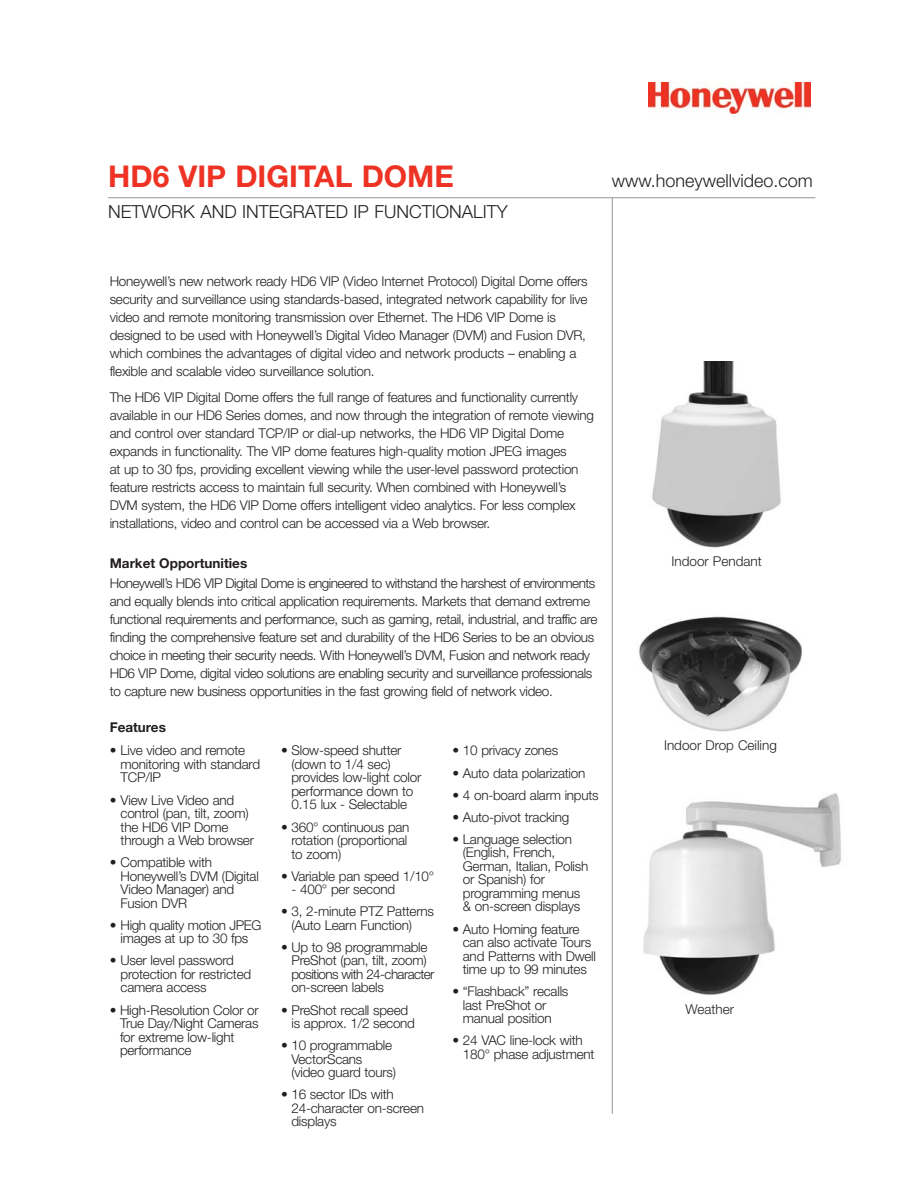
<style>
.page{position:relative;width:918px;height:1188px;background:#fff}
.page>*{position:absolute;margin:0;border:0;box-sizing:border-box;transform-origin:0 0}
.t1{font:700 30px "Helvetica Neue";color:#ee3224}
.t2{font:300 18px "Helvetica Neue";color:#231f20}
.t3{font:300 13.5px/13.5px "Helvetica Neue";letter-spacing:-.015em;color:#231f20}
.t4{font:700 13.5px "Helvetica Neue";color:#231f20}
</style>
<div class="page">
<hr style="left:108px;top:197px;width:707px;height:1px;background:#939598">
<hr style="left:612px;top:198px;width:1px;height:916px;background:#939598">
<img style="left:639px;top:616px;width:163px;height:116px">
<img style="left:652px;top:362px;width:129px;height:186px">
<img style="left:643px;top:793px;width:198px;height:202px">
<img style="left:648px;top:82px;width:163px;height:31px">
<h1 class="t1" style="left:108px;top:165px;width:347px">HD6 VIP DIGITAL DOME</h1>
<h2 class="t2" style="left:108px;top:205px;width:401px">NETWORK AND INTEGRATED IP FUNCTIONALITY</h2>
<h2 class="t2" style="left:612px;top:174px;width:203px">www.honeywellvideo.com</h2>
<p class="t3" style="left:110px;top:273px;width:480px;line-height:18px">Honeywell’s new network ready HD6 VIP (Video Internet Protocol) Digital Dome offers security and surveillance using standards-based, integrated network capability for live video and remote monitoring transmission over Ethernet. The HD6 VIP Dome is designed to be used with Honeywell’s Digital Video Manager (DVM) and Fusion DVR, which combines the advantages of digital video and network products – enabling a flexible and scalable video surveillance solution.</p>
<p class="t3" style="left:110px;top:390px;width:486px;line-height:18px">The HD6 VIP Digital Dome offers the full range of features and functionality currently available in our HD6 Series domes, and now through the integration of remote viewing and control over standard TCP/IP or dial-up networks, the HD6 VIP Digital Dome expands in functionality. The VIP dome features high-quality motion JPEG images<br>at up to 30 fps, providing excellent viewing while the user-level password protection feature restricts access to maintain full security. When combined with Honeywell’s DVM system, the HD6 VIP Dome offers intelligent video analytics. For less complex installations, video and control can be accessed via a Web browser.</p>
<p class="t4" style="left:110px;top:558px;width:139px">Market Opportunities</p>
<p class="t3" style="left:110px;top:576px;width:489px;line-height:18px">Honeywell’s HD6 VIP Digital Dome is engineered to withstand the harshest of environments and equally blends into critical application requirements. Markets that demand extreme functional requirements and performance, such as gaming, retail, industrial, and traffic are finding the comprehensive feature set and durability of the HD6 Series to be an obvious choice in meeting their security needs. With Honeywell’s DVM, Fusion and network ready HD6 VIP Dome, digital video solutions are enabling security and surveillance professionals to capture new business opportunities in the fast growing field of network video.</p>
<p class="t4" style="left:110px;top:722px;width:58px">Features</p>
<p class="t3" style="left:121px;top:745px;width:141px;text-indent:-11px">• Live video and remote monitoring with standard<br>TCP/IP</p>
<p class="t3" style="left:121px;top:794px;width:135px;text-indent:-11px">• View Live Video and control (pan, tilt, zoom) the HD6 VIP Dome through a Web browser</p>
<p class="t3" style="left:121px;top:857px;width:140px;text-indent:-11px">• Compatible with<br>Honeywell’s DVM (Digital<br>Video Manager) and<br>Fusion DVR</p>
<p class="t3" style="left:110px;top:920px;width:153px;text-align:center">• High quality motion JPEG images at up to 30 fps</p>
<p class="t3" style="left:121px;top:955px;width:132px;text-indent:-11px">• User level password protection for restricted camera access</p>
<p class="t3" style="left:120px;top:1004px;width:140px;text-indent:-10px">• High-Resolution Color or<br>True Day/Night Cameras for extreme low-light performance</p>
<p class="t3" style="left:291px;top:745px;width:131px;text-indent:-10px">• Slow-speed shutter (down to 1/4 sec) provides low-light color performance down to<br>0.15 lux - Selectable</p>
<p class="t3" style="left:291px;top:821px;width:120px;text-indent:-10px">• 360° continuous pan rotation (proportional to zoom)</p>
<p class="t3" style="left:281px;top:870px;width:155px">• Variable pan speed 1/10°</p>
<p class="t3" style="left:291px;top:884px;width:105px">- 400° per second</p>
<p class="t3" style="left:291px;top:906px;width:144px;text-indent:-10px">• 3, 2-minute PTZ Patterns (Auto Learn Function)</p>
<p class="t3" style="left:291px;top:942px;width:145px;text-indent:-10px">• Up to 98 programmable<br>PreShot (pan, tilt, zoom) positions with 24-character on-screen labels</p>
<p class="t3" style="left:291px;top:1004px;width:125px;text-indent:-10px">• PreShot recall speed is approx. 1/2 second</p>
<p class="t3" style="left:291px;top:1040px;width:106px;text-indent:-10px">• 10 programmable<br>VectorScans (video guard tours)</p>
<p class="t3" style="left:291px;top:1089px;width:134px;text-indent:-10px">• 16 sector IDs with<br>24-character on-screen displays</p>
<p class="t3" style="left:453px;top:745px;width:107px">• 10 privacy zones</p>
<p class="t3" style="left:453px;top:767px;width:134px">• Auto data polarization</p>
<p class="t3" style="left:453px;top:789px;width:148px">• 4 on-board alarm inputs</p>
<p class="t3" style="left:453px;top:812px;width:118px">• Auto-pivot tracking</p>
<p class="t3" style="left:463px;top:834px;width:127px;text-indent:-10px">• Language selection (English, French,<br>German, Italian, Polish or Spanish) for programming menus &amp; on-screen displays</p>
<p class="t3" style="left:463px;top:923px;width:135px;text-indent:-10px">• Auto Homing feature can also activate Tours and Patterns with Dwell time up to 99 minutes</p>
<p class="t3" style="left:463px;top:986px;width:107px;text-indent:-10px">• “Flashback” recalls last PreShot or manual position</p>
<p class="t3" style="left:463px;top:1035px;width:133px;text-indent:-10px">• 24 VAC line-lock with<br>180° phase adjustment</p>
<p class="t3" style="left:672px;top:556px;width:92px">Indoor Pendant</p>
<p class="t3" style="left:664px;top:739px;width:114px">Indoor Drop Ceiling</p>
<p class="t3" style="left:685px;top:1004px;width:50px">Weather</p>
</div>
